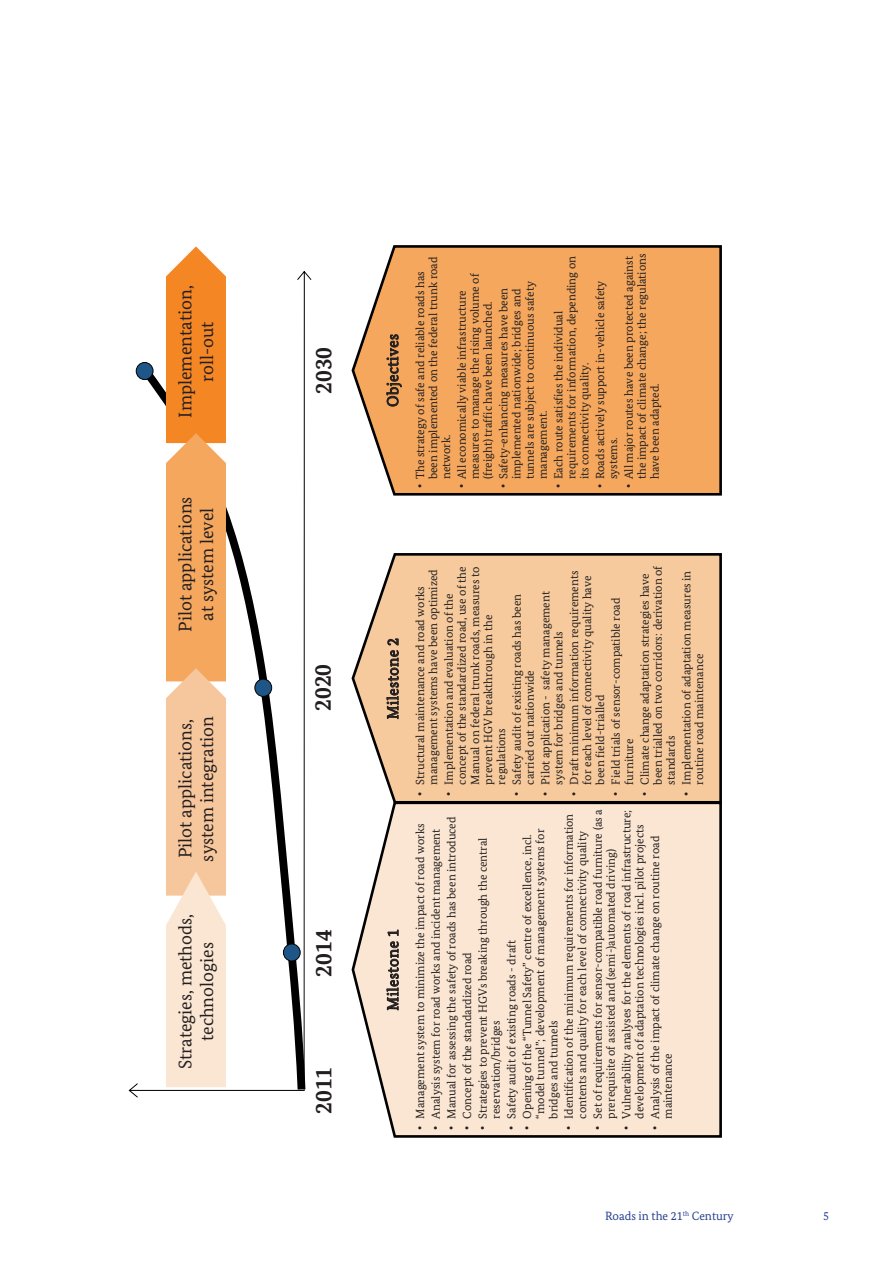
<style>
.page{position:relative;width:893px;height:1263px;background:#fff}
.page>*{position:absolute;margin:0;border:0;box-sizing:border-box;transform-origin:0 0}
.t1{font:700 23.55px "Bundes Serif";color:#231f20}
.t2{font:18.3px/21.9px "Bundes Serif";color:#231f20;text-align:center}
.t3{font:15.6px "Bundes Serif";letter-spacing:.025em;color:#231f20}
.t4{font:12px "Bundes Serif";color:#253f8e}
.t5{font:11.7px/13px "Bundes Serif";color:#231f20}
.s1{font-family:"Arial"}
</style>
<div class="page">
<svg style="left:351px;top:805px;width:371px;height:333px;background:#f4e2cf"></svg>
<svg style="left:386px;top:926px;width:13px;height:84px"></svg>
<svg style="left:351px;top:553px;width:371px;height:252px;background:#edc69c"></svg>
<svg style="left:386px;top:638px;width:13px;height:81px"></svg>
<svg style="left:351px;top:245px;width:371px;height:251px;background:#eca663"></svg>
<svg style="left:386px;top:334px;width:16px;height:72px"></svg>
<svg style="left:129px;top:246px;width:182px;height:851px"></svg>
<h2 class="t2" style="left:174px;top:417px;width:133px;rotate:-90deg">Implementation, roll-out</h2>
<h2 class="t2" style="left:174px;top:632px;width:137px;rotate:-90deg">Pilot applications at system level</h2>
<h2 class="t2" style="left:174px;top:861px;width:147px;text-align:left;rotate:-90deg">Pilot applications, system integration</h2>
<h2 class="t2" style="left:174px;top:1069px;width:156px;rotate:-90deg">Strategies, methods, technologies</h2>
<h1 class="t1" style="left:309px;top:394px;width:48px;rotate:-90deg">2030</h1>
<h1 class="t1" style="left:308px;top:711px;width:48px;rotate:-90deg">2020</h1>
<h1 class="t1" style="left:309px;top:976px;width:48px;rotate:-90deg">2014</h1>
<h1 class="t1" style="left:309px;top:1114px;width:48px;rotate:-90deg">2011</h1>
<h3 class="t3" style="left:383px;top:407px;width:75px;rotate:-90deg">Objectives</h3>
<p class="t5" style="left:622px;top:479px;width:227px;text-indent:-9px;rotate:-90deg"><span class="s1">•</span> All major routes have been protected against the impact of climate change; the regulations have been adapted.</p>
<p class="t5" style="left:552px;top:479px;width:225px;text-indent:-9px;rotate:-90deg"><span class="s1">•</span> Each route satisfies the individual requirements for information, depending on its connectivity quality.</p>
<p class="t5" style="left:413px;top:479px;width:224px;text-indent:-9px;rotate:-90deg"><span class="s1">•</span> The strategy of safe and reliable roads has been implemented on the federal trunk road network.</p>
<p class="t5" style="left:455px;top:479px;width:207px;text-indent:-9px;rotate:-90deg"><span class="s1">•</span> All economically viable infrastructure measures to manage the rising volume of (freight) traffic have been launched.</p>
<p class="t5" style="left:497px;top:479px;width:200px;text-indent:-9px;rotate:-90deg"><span class="s1">•</span> Safety-enhancing measures have been implemented nationwide; bridges and tunnels are subject to continuous safety management.</p>
<p class="t5" style="left:593px;top:479px;width:200px;text-indent:-9px;rotate:-90deg"><span class="s1">•</span> Roads actively support in-vehicle safety systems.</p>
<h3 class="t3" style="left:383px;top:719px;width:83px;rotate:-90deg">Milestone 2</h3>
<h3 class="t3" style="left:383px;top:1010px;width:83px;rotate:-90deg">Milestone 1</h3>
<p class="t5" style="left:638px;top:784px;width:220px;text-indent:-12px;rotate:-90deg"><span class="s1">•</span> Climate change adaptation strategies have been trialled on two corridors: derivation of standards</p>
<p class="t5" style="left:680px;top:784px;width:215px;text-indent:-12px;rotate:-90deg"><span class="s1">•</span> Implementation of adaptation measures in routine road maintenance</p>
<p class="t5" style="left:414px;top:784px;width:217px;text-indent:-12px;rotate:-90deg"><span class="s1">•</span> Structural maintenance and road works management systems have been optimized</p>
<p class="t5" style="left:442px;top:784px;width:219px;text-indent:-12px;rotate:-90deg"><span class="s1">•</span> Implementation and evaluation of the concept of the standardized road, use of the Manual on federal trunk roads, measures to prevent HGV breakthrough in the regulations</p>
<p class="t5" style="left:568px;top:784px;width:215px;text-indent:-12px;rotate:-90deg"><span class="s1">•</span> Draft minimum information requirements for each level of connectivity quality have been field-trialled</p>
<p class="t5" style="left:510px;top:784px;width:192px;text-indent:-12px;rotate:-90deg"><span class="s1">•</span> Safety audit of existing roads has been carried out nationwide</p>
<p class="t5" style="left:539px;top:784px;width:195px;text-indent:-12px;rotate:-90deg"><span class="s1">•</span> Pilot application - safety management system for bridges and tunnels</p>
<p class="t5" style="left:609px;top:784px;width:188px;text-indent:-12px;rotate:-90deg"><span class="s1">•</span> Field trials of sensor-compatible road furniture</p>
<p class="t5" style="left:562px;top:1130px;width:318px;text-align:center;rotate:-90deg"><span class="s1">•</span> Identification of the minimum requirements for information contents and quality for each level of connectivity quality</p>
<p class="t5" style="left:591px;top:1119px;width:311px;text-indent:-12px;rotate:-90deg"><span class="s1">•</span> Set of requirements for sensor-compatible road furniture (as a prerequisite of assisted and (semi-)automated driving)</p>
<p class="t5" style="left:620px;top:1130px;width:322px;text-align:center;rotate:-90deg"><span class="s1">•</span> Vulnerability analyses for the elements of road infrastructure; development of adaptation technologies incl. pilot projects</p>
<p class="t5" style="left:414px;top:1130px;width:308px;rotate:-90deg"><span class="s1">•</span> Management system to minimize the impact of road works</p>
<p class="t5" style="left:429px;top:1130px;width:303px;rotate:-90deg"><span class="s1">•</span> Analysis system for road works and incident management</p>
<p class="t5" style="left:445px;top:1130px;width:315px;rotate:-90deg"><span class="s1">•</span> Manual for assessing the safety of roads has been introduced</p>
<p class="t5" style="left:521px;top:1119px;width:291px;text-indent:-12px;rotate:-90deg"><span class="s1">•</span> Opening of the “Tunnel Safety” centre of excellence, incl. “model tunnel”; development of management systems for bridges and tunnels</p>
<p class="t5" style="left:648px;top:1119px;width:284px;text-indent:-12px;rotate:-90deg"><span class="s1">•</span> Analysis of the impact of climate change on routine road maintenance</p>
<p class="t5" style="left:476px;top:1119px;width:283px;text-indent:-12px;rotate:-90deg"><span class="s1">•</span> Strategies to prevent HGVs breaking through the central reservation/bridges</p>
<p class="t5" style="left:505px;top:1130px;width:192px;rotate:-90deg"><span class="s1">•</span> Safety audit of existing roads - draft</p>
<p class="t5" style="left:461px;top:1130px;width:180px;rotate:-90deg"><span class="s1">•</span> Concept of the standardized road</p>
<p class="t4" style="left:605px;top:1209px;width:130px">Roads in the 21<sup>th</sup> Century</p>
<p class="t4" style="left:823px;top:1209px;width:7px">5</p>
</div>
